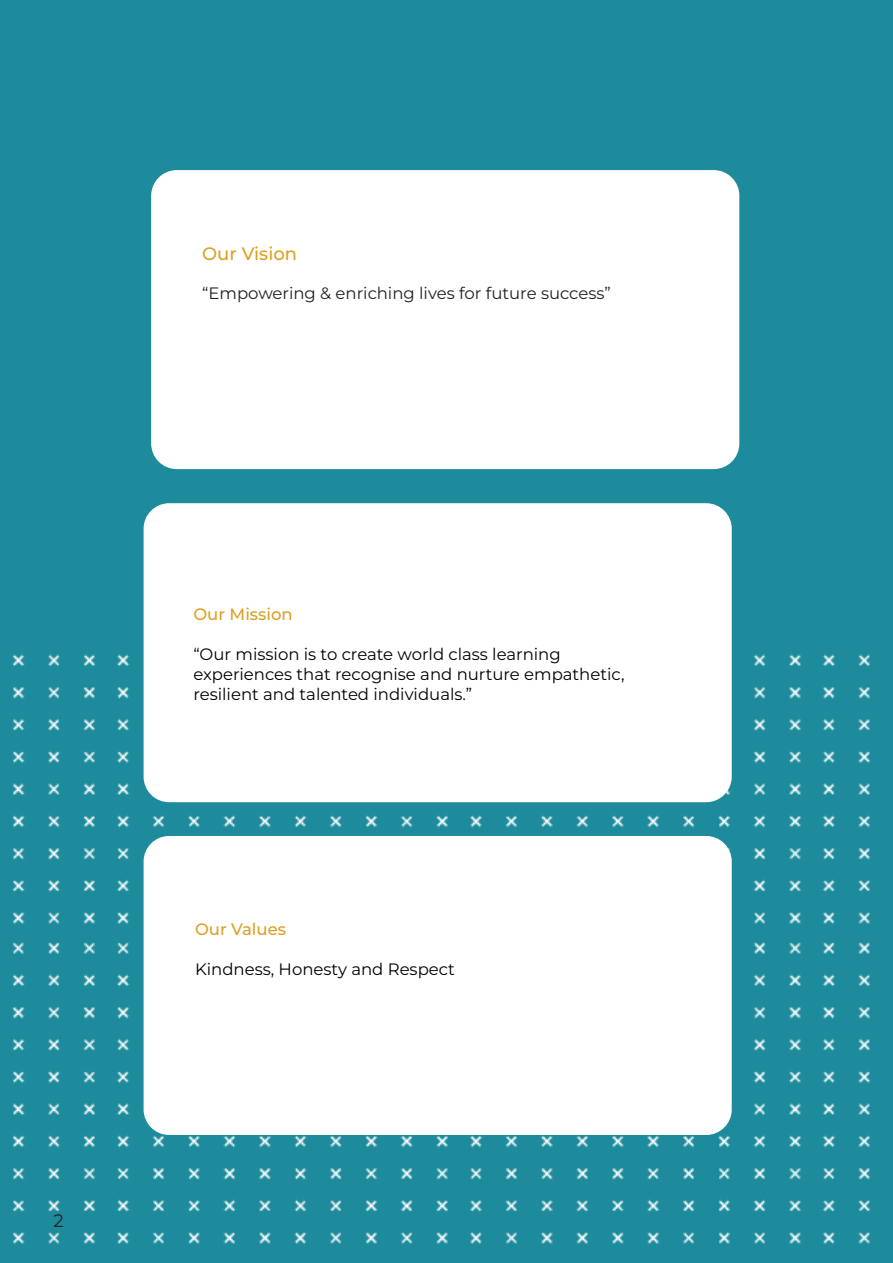
<style>
.page{position:relative;width:893px;height:1263px;background:#1d8b9b}
.page>*{position:absolute;margin:0;border:0;box-sizing:border-box;transform-origin:0 0}
.t1{font:500 18px "Montserrat";color:#dca023}
.t2{font:18px "Montserrat";color:#231f20}
.t3{font:16.5px/19.8px "Montserrat";color:#000}
.t4{font:16.5px "Montserrat";color:#231f20}
.t5{font:500 16.5px "Montserrat";color:#dca023}
</style>
<div class="page">
<div style="left:151px;top:170px;width:588px;height:299px;background:#fff;border-radius:26px"></div>
<img style="left:12px;top:644px;width:858px;height:600px">
<div style="left:144px;top:503px;width:588px;height:299px;background:#fff;border-radius:26px"></div>
<div style="left:144px;top:836px;width:588px;height:299px;background:#fff;border-radius:26px"></div>
<hr style="left:892px;top:0;width:1px;height:1263px;background:#ffc400">
<p class="t2" style="left:54px;top:1208px;width:12px">2</p>
<p class="t1" style="left:202px;top:241px;width:96px">Our Vision</p>
<p class="t4" style="left:202px;top:283px;width:410px">“Empowering &amp; enriching lives for future success”</p>
<p class="t5" style="left:193px;top:603px;width:101px">Our Mission</p>
<p class="t3" style="left:193px;top:644px;width:433px">“Our mission is to create world class learning experiences that recognise and nurture empathetic, resilient and talented individuals.”</p>
<p class="t5" style="left:195px;top:918px;width:93px">Our Values</p>
<p class="t3" style="left:195px;top:959px;width:261px">Kindness, Honesty and Respect</p>
</div>
